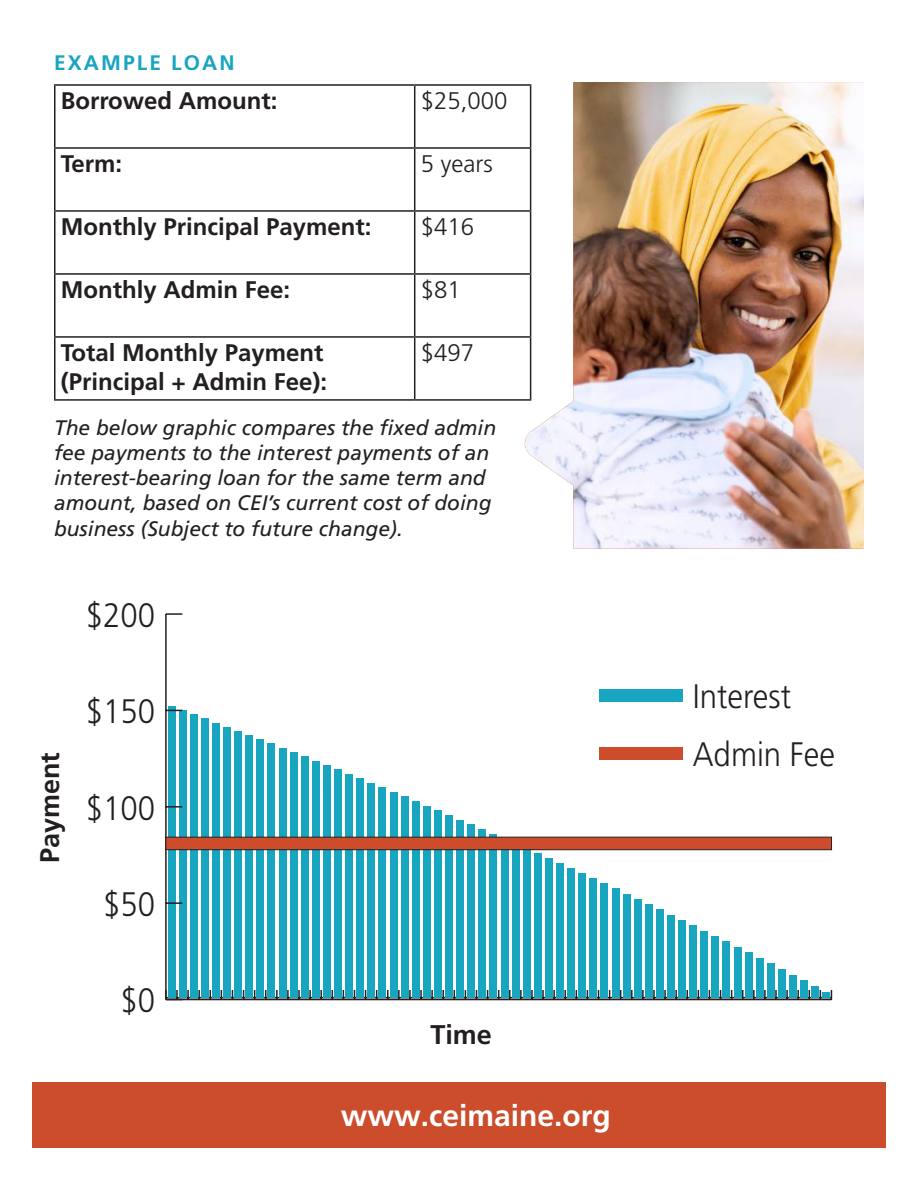
<style>
.page{position:relative;width:918px;height:1188px;background:#fff}
.page>*{position:absolute;margin:0;border:0;box-sizing:border-box;transform-origin:0 0}
.t1{font:300 33.9px/57.9px "Frutiger LT Pro";color:#231f20;scale:.92 1}
.t2{font:700 30px "Frutiger LT Pro";color:#fff}
.t3{font:700 27px "Frutiger LT Pro";color:#231f20}
.t4{font:700 24px/28.8px "Frutiger LT Pro";color:#231f20}
.t5{font:300 24px "Frutiger LT Pro";color:#231f20}
.t6{font:italic 21px/25.2px "Frutiger LT Pro";color:#231f20}
.Header1{font:700 21px "Frutiger LT Pro";letter-spacing:.1em;color:#18a5c0}
</style>
<div class="page">
<div style="left:32px;top:1082px;width:854px;height:66px;background:#cb4d2c"></div>
<hr style="left:54px;top:84px;width:361px;height:2px;background:#231f20">
<hr style="left:54px;top:86px;width:2px;height:61px;background:#231f20">
<hr style="left:415px;top:84px;width:116px;height:2px;background:#231f20">
<hr style="left:414px;top:86px;width:1px;height:61px;background:#231f20">
<hr style="left:54px;top:147px;width:361px;height:2px;background:#231f20">
<hr style="left:54px;top:149px;width:2px;height:61px;background:#231f20">
<hr style="left:415px;top:147px;width:116px;height:2px;background:#231f20">
<hr style="left:414px;top:149px;width:1px;height:61px;background:#231f20">
<hr style="left:54px;top:210px;width:361px;height:2px;background:#231f20">
<hr style="left:54px;top:212px;width:2px;height:61px;background:#231f20">
<hr style="left:415px;top:210px;width:116px;height:2px;background:#231f20">
<hr style="left:414px;top:212px;width:1px;height:61px;background:#231f20">
<hr style="left:54px;top:273px;width:361px;height:2px;background:#231f20">
<hr style="left:54px;top:275px;width:2px;height:61px;background:#231f20">
<hr style="left:415px;top:273px;width:116px;height:2px;background:#231f20">
<hr style="left:414px;top:275px;width:1px;height:61px;background:#231f20">
<hr style="left:54px;top:336px;width:361px;height:2px;background:#231f20">
<hr style="left:54px;top:338px;width:2px;height:61px;background:#231f20">
<hr style="left:415px;top:336px;width:116px;height:2px;background:#231f20">
<hr style="left:414px;top:338px;width:1px;height:61px;background:#231f20">
<hr style="left:54px;top:399px;width:361px;height:2px;background:#231f20">
<hr style="left:415px;top:399px;width:116px;height:2px;background:#231f20">
<img style="left:525px;top:82px;width:339px;height:467px">
<hr style="left:166px;top:997px;width:666px;height:1px;background:#231f20">
<div style="left:168px;top:706px;width:8px;height:292px;background:#18a5c0"></div>
<div style="left:179px;top:710px;width:8px;height:288px;background:#18a5c0"></div>
<div style="left:190px;top:715px;width:8px;height:283px;background:#18a5c0"></div>
<div style="left:201px;top:719px;width:8px;height:279px;background:#18a5c0"></div>
<div style="left:212px;top:723px;width:8px;height:275px;background:#18a5c0"></div>
<div style="left:223px;top:727px;width:8px;height:271px;background:#18a5c0"></div>
<div style="left:234px;top:731px;width:8px;height:267px;background:#18a5c0"></div>
<div style="left:245px;top:735px;width:8px;height:263px;background:#18a5c0"></div>
<div style="left:256px;top:739px;width:8px;height:259px;background:#18a5c0"></div>
<div style="left:267px;top:744px;width:8px;height:254px;background:#18a5c0"></div>
<div style="left:279px;top:748px;width:8px;height:250px;background:#18a5c0"></div>
<div style="left:290px;top:752px;width:8px;height:246px;background:#18a5c0"></div>
<div style="left:301px;top:757px;width:8px;height:241px;background:#18a5c0"></div>
<div style="left:312px;top:761px;width:8px;height:237px;background:#18a5c0"></div>
<div style="left:323px;top:765px;width:8px;height:233px;background:#18a5c0"></div>
<div style="left:334px;top:770px;width:8px;height:228px;background:#18a5c0"></div>
<div style="left:345px;top:774px;width:8px;height:224px;background:#18a5c0"></div>
<div style="left:356px;top:779px;width:8px;height:219px;background:#18a5c0"></div>
<div style="left:367px;top:783px;width:8px;height:215px;background:#18a5c0"></div>
<div style="left:378px;top:788px;width:8px;height:210px;background:#18a5c0"></div>
<div style="left:390px;top:792px;width:8px;height:206px;background:#18a5c0"></div>
<div style="left:401px;top:797px;width:8px;height:201px;background:#18a5c0"></div>
<div style="left:412px;top:801px;width:8px;height:197px;background:#18a5c0"></div>
<div style="left:423px;top:806px;width:8px;height:192px;background:#18a5c0"></div>
<div style="left:434px;top:811px;width:8px;height:187px;background:#18a5c0"></div>
<div style="left:445px;top:815px;width:8px;height:183px;background:#18a5c0"></div>
<div style="left:456px;top:820px;width:8px;height:178px;background:#18a5c0"></div>
<div style="left:467px;top:825px;width:8px;height:173px;background:#18a5c0"></div>
<div style="left:478px;top:829px;width:8px;height:169px;background:#18a5c0"></div>
<div style="left:489px;top:834px;width:8px;height:164px;background:#18a5c0"></div>
<div style="left:501px;top:839px;width:8px;height:159px;background:#18a5c0"></div>
<div style="left:512px;top:844px;width:8px;height:154px;background:#18a5c0"></div>
<div style="left:523px;top:849px;width:8px;height:149px;background:#18a5c0"></div>
<div style="left:534px;top:854px;width:8px;height:144px;background:#18a5c0"></div>
<div style="left:545px;top:859px;width:8px;height:139px;background:#18a5c0"></div>
<div style="left:556px;top:863px;width:8px;height:135px;background:#18a5c0"></div>
<div style="left:567px;top:868px;width:8px;height:130px;background:#18a5c0"></div>
<div style="left:578px;top:873px;width:8px;height:125px;background:#18a5c0"></div>
<div style="left:589px;top:879px;width:8px;height:119px;background:#18a5c0"></div>
<div style="left:600px;top:884px;width:8px;height:114px;background:#18a5c0"></div>
<div style="left:612px;top:889px;width:7px;height:109px;background:#18a5c0"></div>
<div style="left:623px;top:894px;width:8px;height:104px;background:#18a5c0"></div>
<div style="left:634px;top:899px;width:8px;height:99px;background:#18a5c0"></div>
<div style="left:645px;top:904px;width:8px;height:94px;background:#18a5c0"></div>
<div style="left:656px;top:910px;width:8px;height:88px;background:#18a5c0"></div>
<div style="left:667px;top:915px;width:8px;height:83px;background:#18a5c0"></div>
<div style="left:678px;top:920px;width:8px;height:78px;background:#18a5c0"></div>
<div style="left:689px;top:925px;width:8px;height:73px;background:#18a5c0"></div>
<div style="left:700px;top:931px;width:8px;height:67px;background:#18a5c0"></div>
<div style="left:711px;top:936px;width:8px;height:62px;background:#18a5c0"></div>
<div style="left:722px;top:942px;width:8px;height:56px;background:#18a5c0"></div>
<div style="left:734px;top:947px;width:8px;height:51px;background:#18a5c0"></div>
<div style="left:745px;top:953px;width:8px;height:45px;background:#18a5c0"></div>
<div style="left:756px;top:958px;width:8px;height:40px;background:#18a5c0"></div>
<div style="left:767px;top:964px;width:8px;height:34px;background:#18a5c0"></div>
<div style="left:778px;top:969px;width:8px;height:29px;background:#18a5c0"></div>
<div style="left:789px;top:975px;width:8px;height:23px;background:#18a5c0"></div>
<div style="left:800px;top:981px;width:8px;height:17px;background:#18a5c0"></div>
<div style="left:811px;top:986px;width:8px;height:12px;background:#18a5c0"></div>
<div style="left:822px;top:992px;width:8px;height:6px;background:#18a5c0"></div>
<hr style="left:166px;top:999px;width:665px;height:1px;background:#231f20">
<svg style="left:198px;top:990px;width:2px;height:9px"></svg>
<svg style="left:276px;top:990px;width:2px;height:9px"></svg>
<svg style="left:287px;top:990px;width:2px;height:9px"></svg>
<svg style="left:298px;top:990px;width:2px;height:9px"></svg>
<svg style="left:309px;top:990px;width:2px;height:9px"></svg>
<svg style="left:320px;top:990px;width:2px;height:9px"></svg>
<svg style="left:387px;top:990px;width:2px;height:9px"></svg>
<svg style="left:398px;top:990px;width:2px;height:9px"></svg>
<svg style="left:409px;top:990px;width:2px;height:9px"></svg>
<svg style="left:420px;top:990px;width:2px;height:9px"></svg>
<svg style="left:431px;top:990px;width:2px;height:9px"></svg>
<svg style="left:442px;top:990px;width:2px;height:9px"></svg>
<svg style="left:509px;top:990px;width:2px;height:9px"></svg>
<svg style="left:520px;top:990px;width:2px;height:9px"></svg>
<svg style="left:531px;top:990px;width:2px;height:9px"></svg>
<svg style="left:542px;top:990px;width:2px;height:9px"></svg>
<svg style="left:553px;top:990px;width:2px;height:9px"></svg>
<svg style="left:564px;top:990px;width:2px;height:9px"></svg>
<svg style="left:631px;top:990px;width:2px;height:9px"></svg>
<svg style="left:642px;top:990px;width:2px;height:9px"></svg>
<svg style="left:653px;top:990px;width:2px;height:9px"></svg>
<svg style="left:664px;top:990px;width:2px;height:9px"></svg>
<svg style="left:675px;top:990px;width:2px;height:9px"></svg>
<svg style="left:753px;top:990px;width:2px;height:9px"></svg>
<svg style="left:764px;top:990px;width:2px;height:9px"></svg>
<svg style="left:775px;top:990px;width:2px;height:9px"></svg>
<svg style="left:786px;top:990px;width:2px;height:9px"></svg>
<svg style="left:797px;top:990px;width:2px;height:9px"></svg>
<hr style="left:165px;top:614px;width:2px;height:386px;background:#231f20">
<svg style="left:165px;top:990px;width:24px;height:10px"></svg>
<svg style="left:167px;top:902px;width:15px;height:2px"></svg>
<svg style="left:167px;top:806px;width:15px;height:2px"></svg>
<svg style="left:167px;top:710px;width:15px;height:1px"></svg>
<svg style="left:166px;top:613px;width:16px;height:2px"></svg>
<div style="left:599px;top:689px;width:83px;height:13px;background:#18a5c0"></div>
<svg style="left:165px;top:836px;width:667px;height:14px;background:#b44d33"></svg>
<div style="left:599px;top:747px;width:83px;height:13px;background:#cd4c2b"></div>
<p class="Header1" style="left:54px;top:50px;width:182px">EXAMPLE LOAN</p>
<p class="t4" style="left:61px;top:86px;width:218px">Borrowed Amount:</p>
<p class="t5" style="left:421px;top:87px;width:88px">$25,000</p>
<p class="t4" style="left:61px;top:149px;width:63px">Term:</p>
<p class="t5" style="left:421px;top:150px;width:73px">5 years</p>
<p class="t4" style="left:61px;top:212px;width:312px">Monthly Principal Payment:</p>
<p class="t5" style="left:421px;top:213px;width:55px">$416</p>
<p class="t4" style="left:61px;top:275px;width:231px">Monthly Admin Fee:</p>
<p class="t5" style="left:421px;top:276px;width:42px">$81</p>
<p class="t4" style="left:61px;top:338px;width:268px">Total Monthly Payment (Principal + Admin Fee):</p>
<p class="t5" style="left:421px;top:339px;width:55px">$497</p>
<p class="t6" style="left:54px;top:415px;width:444px">The below graphic compares the fixed admin fee payments to the interest payments of an interest-bearing loan for the same term and amount, based on CEI’s current cost of doing business (Subject to future change).</p>
<h1 class="t1" style="left:86px;top:586px;width:77px">$200</h1>
<p class="t3" style="left:34px;top:863px;width:113px;rotate:-90deg">Payment</p>
<h1 class="t1" style="left:86px;top:683px;width:77px">$150</h1>
<h1 class="t1" style="left:86px;top:779px;width:77px">$100</h1>
<h1 class="t1" style="left:103px;top:876px;width:58px">$50</h1>
<h1 class="t1" style="left:121px;top:972px;width:39px">$0</h1>
<p class="t3" style="left:430px;top:1019px;width:63px">Time</p>
<p class="t2" style="left:341px;top:1098px;width:272px">www.ceimaine.org</p>
<h1 class="t1" style="left:693px;top:668px;width:156px">Interest<br>Admin Fee</h1>
</div>
